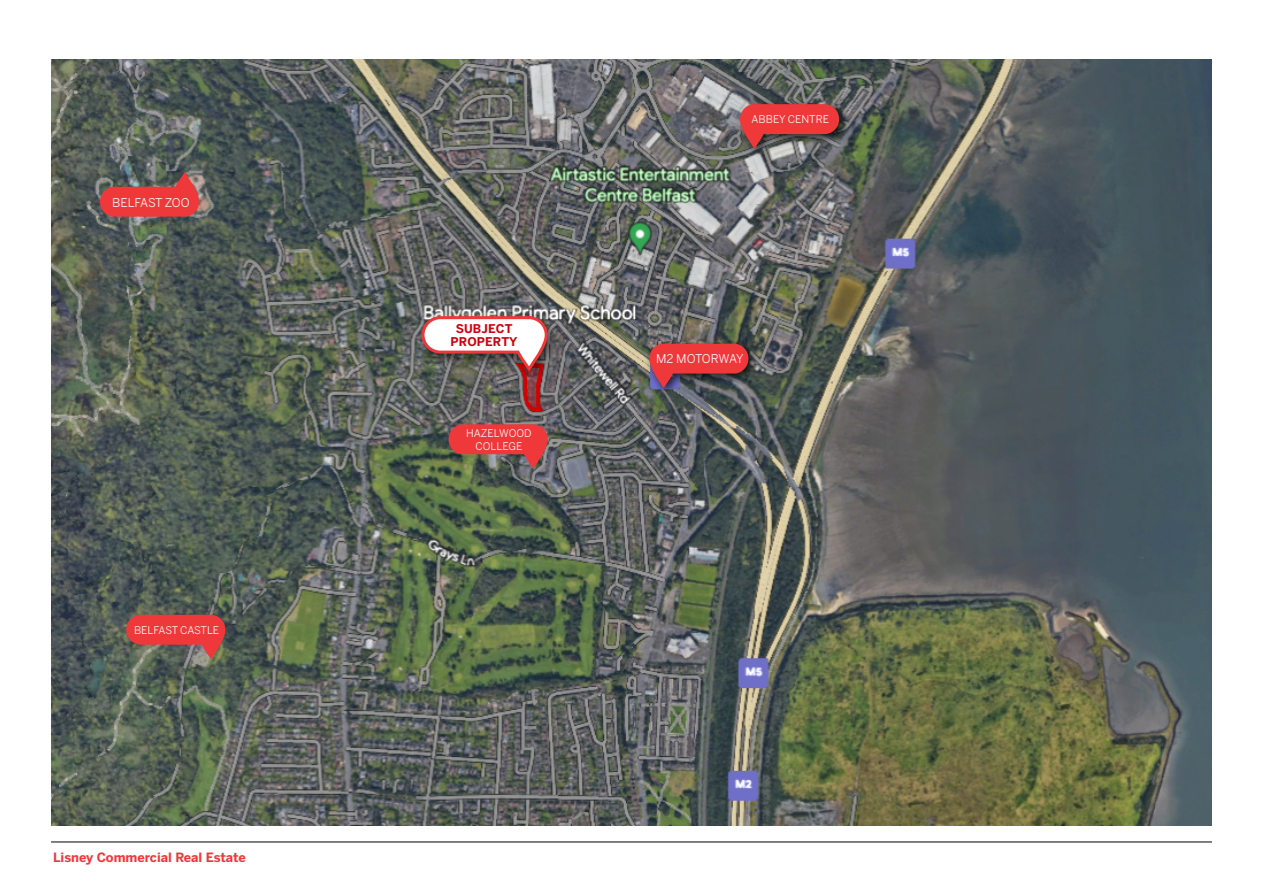
<style>
.page{position:relative;width:1263px;height:893px;background:#fff}
.page>*{position:absolute;margin:0;border:0;box-sizing:border-box;transform-origin:0 0}
.t1{font:700 12.75px "Benton Sans";color:#ef383a}
.t2{font:12px "Benton Sans";letter-spacing:-.02em;color:#fff}
.t3{font:700 12px/13.5px "Benton Sans";letter-spacing:.01em;color:#cf000d;text-align:center}
.t4{font:10.5px/12.6px "Benton Sans";color:#fff;text-align:center}
.t5{font:10.5px "Benton Sans";letter-spacing:-.02em;color:#fff}
</style>
<div class="page">
<hr style="left:51px;top:842px;width:1161px;height:1px;background:#000">
<img style="left:51px;top:60px;width:1161px;height:766px">
<div style="left:416px;top:313px;width:142px;height:71px;background:#000;opacity:.49"></div>
<svg style="left:420px;top:300px;width:129px;height:81px"></svg>
<div style="left:735px;top:99px;width:116px;height:60px;background:#000;opacity:.75"></div>
<svg style="left:740px;top:104px;width:99px;height:45px;background:#be4647"></svg>
<svg style="left:448px;top:424px;width:100px;height:45px;background:#bd4945"></svg>
<div style="left:644px;top:338px;width:116px;height:60px;background:#000;opacity:.75"></div>
<svg style="left:649px;top:344px;width:99px;height:44px;background:#b63e45"></svg>
<svg style="left:100px;top:172px;width:99px;height:45px;background:#be4848"></svg>
<svg style="left:126px;top:615px;width:99px;height:44px;background:#c24a47"></svg>
<p class="t2" style="left:112px;top:195px;width:79px">BELFAST ZOO</p>
<p class="t5" style="left:134px;top:624px;width:87px">BELFAST CASTLE</p>
<p class="t1" style="left:53px;top:849px;width:194px">Lisney Commercial Real Estate</p>
<p class="t3" style="left:451px;top:322px;width:69px">SUBJECT<br>PROPERTY</p>
<p class="t4" style="left:466px;top:427px;width:67px">HAZELWOOD<br>COLLEGE</p>
<p class="t4" style="left:751px;top:113px;width:79px">ABBEY CENTRE</p>
<p class="t2" style="left:656px;top:352px;width:89px">M2 MOTORWAY</p>
</div>
